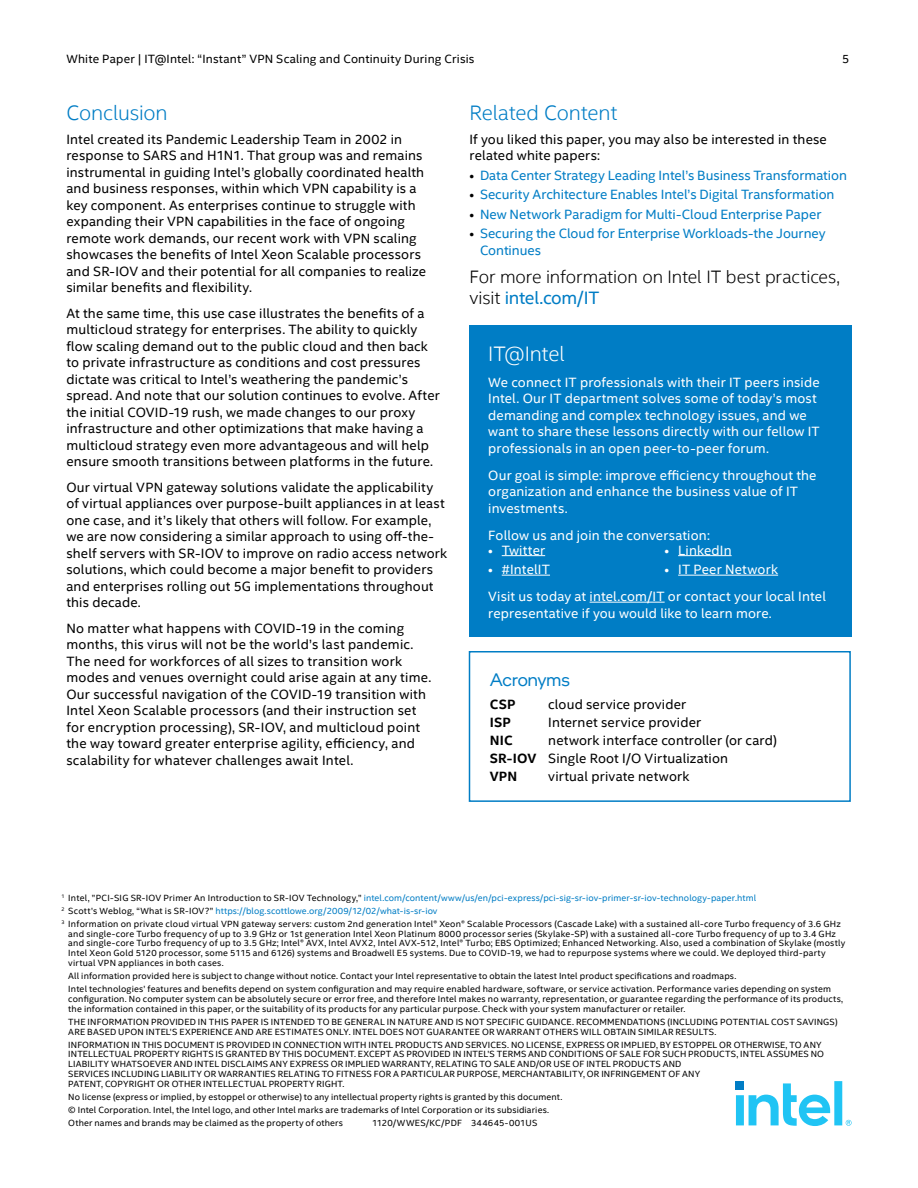
<style>
.page{position:relative;width:918px;height:1188px;background:#fff}
.page>*{position:absolute;margin:0;border:0;box-sizing:border-box;transform-origin:0 0}
.t1{font:300 21px "Intel Clear";letter-spacing:-.01em;color:#007dc5}
.t2{font:300 21px "Intel Clear";letter-spacing:-.005em;color:#fff}
.t3{font:300 18px/21px "Intel Clear";letter-spacing:-.005em;color:#000}
.t4{font:18px "Intel One Display";color:#007dc5}
.t5{font:13.5px/16.5px "Intel Clear";letter-spacing:.015em;color:#000}
.t6{font:13.5px/16.5px "Intel Clear";letter-spacing:.01em;color:#fff}
.t7{font:13.5px/16.5px "Intel Clear";letter-spacing:-.005em;color:#007dc5}
.t8{font:700 13.5px "Intel Clear";letter-spacing:.015em;color:#000}
.t9{font:12px "Intel Clear";letter-spacing:.015em;color:#000}
.t10{font:9px/9.8px "Intel Clear";letter-spacing:.02em;color:#000}
.s1{color:#000}
.s2{font-weight:400;color:#007dc5}
.s3{font-weight:700}
.s4{color:#007dc5}
</style>
<div class="page">
<div style="left:469px;top:326px;width:383px;height:311px;background:#007dc5"></div>
<hr style="left:502px;top:555px;width:43px;height:1px;background:#fff">
<hr style="left:502px;top:575px;width:48px;height:1px;background:#fff">
<hr style="left:678px;top:555px;width:54px;height:1px;background:#fff">
<hr style="left:678px;top:575px;width:100px;height:1px;background:#fff">
<hr style="left:590px;top:602px;width:75px;height:1px;background:#fff">
<div style="left:469px;top:651px;width:382px;height:151px;border:2px solid #007dc5"></div>
<svg style="left:736px;top:1081px;width:116px;height:45px"></svg>
<h3 class="t9" style="left:66px;top:52px;width:410px">White Paper | IT@Intel: “Instant” VPN Scaling and Continuity During Crisis</h3>
<h3 class="t9" style="left:842px;top:52px;width:9px">5</h3>
<h1 class="t1" style="left:66px;top:100px;width:103px">Conclusion</h1>
<p class="t5" style="left:66px;top:131px;width:361px">Intel created its Pandemic Leadership Team in 2002 in response to SARS and H1N1. That group was and remains instrumental in guiding Intel’s globally coordinated health and business responses, within which VPN capability is a key component. As enterprises continue to struggle with expanding their VPN capabilities in the face of ongoing remote work demands, our recent work with VPN scaling showcases the benefits of Intel Xeon Scalable processors and SR-IOV and their potential for all companies to realize similar benefits and flexibility.</p>
<p class="t5" style="left:66px;top:305px;width:375px">At the same time, this use case illustrates the benefits of a multicloud strategy for enterprises. The ability to quickly flow scaling demand out to the public cloud and then back to private infrastructure as conditions and cost pressures dictate was critical to Intel’s weathering the pandemic’s spread. And note that our solution continues to evolve. After the initial COVID-19 rush, we made changes to our proxy infrastructure and other optimizations that make having a multicloud strategy even more advantageous and will help ensure smooth transitions between platforms in the future.</p>
<p class="t5" style="left:66px;top:479px;width:382px">Our virtual VPN gateway solutions validate the applicability of virtual appliances over purpose-built appliances in at least one case, and it’s likely that others will follow. For example, we are now considering a similar approach to using off-the&shy;shelf servers with SR-IOV to improve on radio access network solutions, which could become a major benefit to providers and enterprises rolling out 5G implementations throughout this decade.</p>
<p class="t5" style="left:66px;top:620px;width:366px">No matter what happens with COVID-19 in the coming months, this virus will not be the world’s last pandemic.<br>The need for workforces of all sizes to transition work modes and venues overnight could arise again at any time.<br>Our successful navigation of the COVID-19 transition with Intel Xeon Scalable processors (and their instruction set for encryption processing), SR-IOV, and multicloud point the way toward greater enterprise agility, efficiency, and scalability for whatever challenges await Intel.</p>
<h1 class="t1" style="left:470px;top:100px;width:150px">Related Content</h1>
<h3 class="t5" style="left:470px;top:131px;width:359px">If you liked this paper, you may also be interested in these related white papers:</h3>
<h3 class="t7" style="left:470px;top:167px;width:379px"><span class="s1">•</span> Data Center Strategy Leading Intel’s Business Transformation</h3>
<h3 class="t7" style="left:470px;top:186px;width:367px"><span class="s1">•</span> Security Architecture Enables Intel’s Digital Transformation</h3>
<h3 class="t7" style="left:470px;top:206px;width:353px"><span class="s1">•</span> New Network Paradigm for Multi-Cloud Enterprise Paper</h3>
<h3 class="t7" style="left:480px;top:225px;width:347px;text-indent:-11px"><span class="s1">•</span> Securing the Cloud for Enterprise Workloads-the Journey<br>Continues</h3>
<h2 class="t3" style="left:470px;top:267px;width:372px">For more information on Intel IT best practices, visit <span class="s2">intel.com/IT</span></h2>
<h1 class="t2" style="left:488px;top:341px;width:78px">IT@Intel</h1>
<p class="t6" style="left:488px;top:374px;width:333px">We connect IT professionals with their IT peers inside Intel. Our IT department solves some of today’s most demanding and complex technology issues, and we want to share these lessons directly with our fellow IT professionals in an open peer-to-peer forum.</p>
<h3 class="t6" style="left:488px;top:467px;width:330px">Our goal is simple: improve efficiency throughout the organization and enhance the business value of IT investments.</h3>
<h3 class="t6" style="left:488px;top:527px;width:223px">Follow us and join the conversation:</h3>
<h3 class="t6" style="left:488px;top:542px;width:58px">• Twitter</h3>
<h3 class="t6" style="left:488px;top:561px;width:63px">• #IntelIT</h3>
<h3 class="t6" style="left:665px;top:542px;width:68px">• LinkedIn</h3>
<h3 class="t6" style="left:488px;top:556px;width:339px;line-height:27px;text-indent:176px">• IT Peer Network<br>Visit us today at intel.com/IT or contact your local Intel</h3>
<h3 class="t6" style="left:488px;top:605px;width:285px">representative if you would like to learn more.</h3>
<h2 class="t4" style="left:490px;top:669px;width:82px">Acronyms</h2>
<h3 class="t8" style="left:490px;top:696px;width:27px">CSP</h3>
<h3 class="t5" style="left:548px;top:696px;width:140px">cloud service provider</h3>
<h3 class="t8" style="left:490px;top:714px;width:23px">ISP</h3>
<h3 class="t5" style="left:548px;top:714px;width:155px">Internet service provider</h3>
<h3 class="t8" style="left:490px;top:732px;width:24px">NIC</h3>
<h3 class="t5" style="left:490px;top:731px;width:289px;line-height:18px;text-indent:58px">network interface controller (or card)<br><span class="s3">SR-IOV</span> Single Root I/O Virtualization<br><span class="s3">VPN</span></h3>
<h3 class="t5" style="left:548px;top:768px;width:143px">virtual private network</h3>
<p class="t10" style="left:62px;top:891px;width:781px;line-height:13.2px"><sup>1</sup> Intel, ”PCI-SIG SR-IOV Primer An Introduction to SR-IOV Technology,” <span class="s4">intel.com/content/www/us/en/pci-express/pci-sig-sr-iov-primer-sr-iov-technology-paper.html<br></span><sup>2</sup> Scott’s Weblog, “What is SR-IOV?” <span class="s4">https://blog.scottlowe.org/2009/12/02/what-is-sr-iov<br></span><sup>3</sup> Information on private cloud virtual VPN gateway servers: custom 2nd generation Intel® Xeon® Scalable Processors (Cascade Lake) with a sustained all-core Turbo frequency of 3.6 GHz</p>
<p class="t10" style="left:68px;top:929px;width:779px">and single-core Turbo frequency of up to 3.9 GHz or 1st generation Intel Xeon Platinum 8000 processor series (Skylake-SP) with a sustained all-core Turbo frequency of up to 3.4 GHz and single-core Turbo frequency of up to 3.5 GHz; Intel® AVX, Intel AVX2, Intel AVX-512, Intel® Turbo; EBS Optimized; Enhanced Networking. Also, used a combination of Skylake (mostly Intel Xeon Gold 5120 processor, some 5115 and 6126) systems and Broadwell E5 systems. Due to COVID-19, we had to repurpose systems where we could. We deployed third-party virtual VPN appliances in both cases.</p>
<p class="t10" style="left:68px;top:969px;width:764px;line-height:13.2px">All information provided here is subject to change without notice. Contact your Intel representative to obtain the latest Intel product specifications and roadmaps.<br>Intel technologies’ features and benefits depend on system configuration and may require enabled hardware, software, or service activation. Performance varies depending on system</p>
<p class="t10" style="left:68px;top:994px;width:776px">configuration. No computer system can be absolutely secure or error free, and therefore Intel makes no warranty, representation, or guarantee regarding the performance of its products, the information contained in this paper, or the suitability of its products for any particular purpose. Check with your system manufacturer or retailer.</p>
<p class="t10" style="left:68px;top:1017px;width:771px">THE INFORMATION PROVIDED IN THIS PAPER IS INTENDED TO BE GENERAL IN NATURE AND IS NOT SPECIFIC GUIDANCE. RECOMMENDATIONS (INCLUDING POTENTIAL COST SAVINGS)<br>ARE BASED UPON INTEL’S EXPERIENCE AND ARE ESTIMATES ONLY. INTEL DOES NOT GUARANTEE OR WARRANT OTHERS WILL OBTAIN SIMILAR RESULTS.</p>
<p class="t10" style="left:68px;top:1040px;width:757px">INFORMATION IN THIS DOCUMENT IS PROVIDED IN CONNECTION WITH INTEL PRODUCTS AND SERVICES. NO LICENSE, EXPRESS OR IMPLIED, BY ESTOPPEL OR OTHERWISE, TO ANY INTELLECTUAL PROPERTY RIGHTS IS GRANTED BY THIS DOCUMENT. EXCEPT AS PROVIDED IN INTEL’S TERMS AND CONDITIONS OF SALE FOR SUCH PRODUCTS, INTEL ASSUMES NO LIABILITY WHATSOEVER AND INTEL DISCLAIMS ANY EXPRESS OR IMPLIED WARRANTY, RELATING TO SALE AND/OR USE OF INTEL PRODUCTS AND<br>SERVICES INCLUDING LIABILITY OR WARRANTIES RELATING TO FITNESS FOR A PARTICULAR PURPOSE, MERCHANTABILITY, OR INFRINGEMENT OF ANY<br>PATENT, COPYRIGHT OR OTHER INTELLECTUAL PROPERTY RIGHT.</p>
<p class="t10" style="left:68px;top:1090px;width:496px;line-height:13.2px">No license (express or implied, by estoppel or otherwise) to any intellectual property rights is granted by this document. © Intel Corporation. Intel, the Intel logo, and other Intel marks are trademarks of Intel Corporation or its subsidiaries.<br>Other names and brands may be claimed as the property of others</p>
<p class="t10" style="left:372px;top:1118px;width:167px">1120/WWES/KC/PDF 344645-001US</p>
</div>
